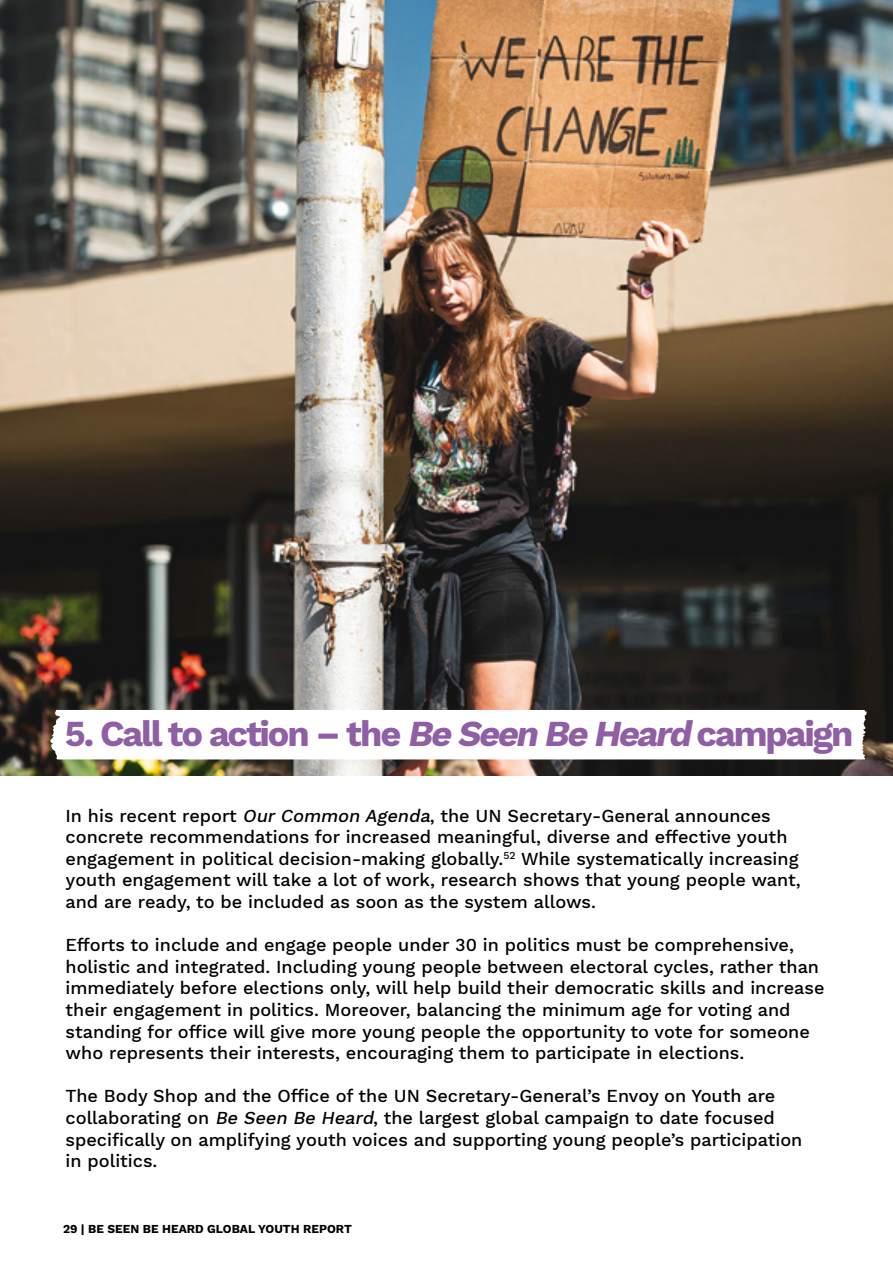
<style>
.page{position:relative;width:893px;height:1263px;background:#fff}
.page>*{position:absolute;margin:0;border:0;box-sizing:border-box;transform-origin:0 0}
.t1{font:700 36px "Work Sans";letter-spacing:-.06em;color:#905ea4}
.t2{font:500 18px/21.6px "Work Sans";color:#000}
.t3{font:700 12px "Work Sans";color:#000}
.s1{font-style:italic}
</style>
<div class="page">
<img style="left:0;top:0;width:893px;height:776px">
<svg style="left:50px;top:710px;width:818px;height:49px"></svg>
<h2 class="t1" style="left:65px;top:713px;width:790px">5. Call to action – the <span class="s1">BeSeen BeHeard</span> campaign</h2>
<p class="t2" style="left:66px;top:805px;width:737px">In his recent report <span class="s1">Our Common Agenda</span>, the UN Secretary-General announces concrete recommendations for increased meaningful, diverse and effective youth engagement in political decision-making globally.<sup>52</sup> While systematically increasing youth engagement will take a lot of work, research shows that young people want, and are ready, to be included as soon as the system allows.</p>
<p class="t2" style="left:66px;top:935px;width:760px">Efforts to include and engage people under 30 in politics must be comprehensive, holistic and integrated. Including young people between electoral cycles, rather than immediately before elections only, will help build their democratic skills and increase their engagement in politics. Moreover, balancing the minimum age for voting and standing for office will give more young people the opportunity to vote for someone who represents their interests, encouraging them to participate in elections.</p>
<p class="t2" style="left:66px;top:1086px;width:738px">The Body Shop and the Office of the UN Secretary-General’s Envoy on Youth are collaborating on <span class="s1">Be Seen Be Heard</span>, the largest global campaign to date focused specifically on amplifying youth voices and supporting young people’s participation in politics.</p>
<p class="t3" style="left:63px;top:1222px;width:290px">29 | BE SEEN BE HEARD GLOBAL YOUTH REPORT</p>
</div>
